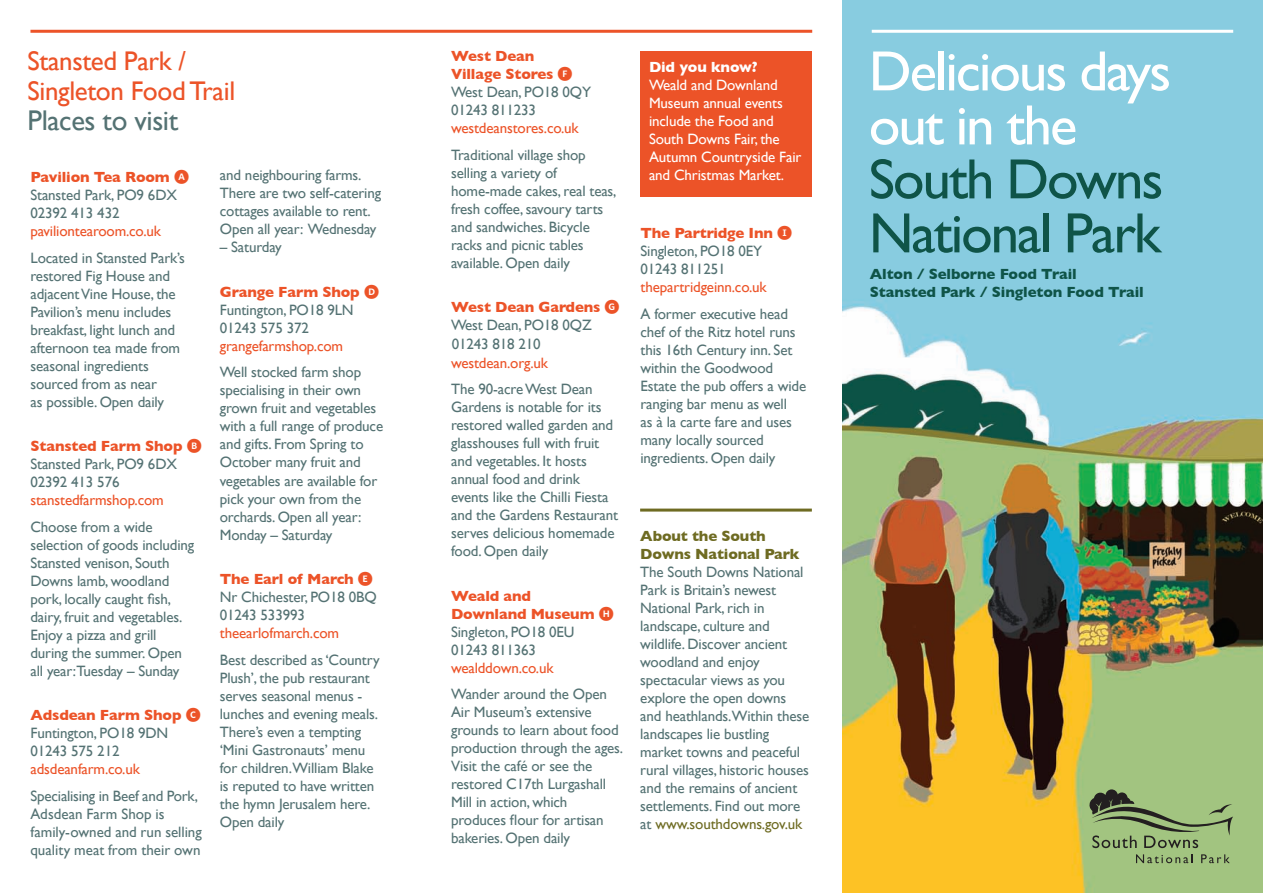
<style>
.page{position:relative;width:1263px;height:893px;background:#fff}
.page>*{position:absolute;margin:0;border:0;box-sizing:border-box;transform-origin:0 0}
.t1{font:57px/54px "Gill Sans";letter-spacing:-.035em;color:#0f5448}
.t2{font:57px/54px "Gill Sans";letter-spacing:-.035em;color:#fff}
.t3{font:28.5px "Gill Sans";letter-spacing:-.015em;color:#547273}
.t4{font:27px/30px "Gill Sans";letter-spacing:-.015em;color:#ec5328}
.t5{font:15px/18px "Gill Sans";letter-spacing:-.01em;color:#547273}
.t6{font:15px "Gill Sans";letter-spacing:-.01em;color:#ec5328}
.t7{font:15px/18px "Gill Sans";letter-spacing:-.01em;color:#fff}
.t8{font:700 15px/18px "Gill Sans";letter-spacing:-.01em;color:#0f5448}
.t9{font:700 15px/18px "Gill Sans";letter-spacing:-.01em;color:#6e6b22}
.t10{font:700 15px "Gill Sans";letter-spacing:-.01em;color:#fff}
.s1{font-weight:700;color:#ec5328}
.s2{font-family:"Whitney Index Black Round Bd";color:#ec5328}
.s3{color:#6e6b22}
</style>
<div class="page">
<img style="left:842px;top:0;width:421px;height:893px">
<svg style="left:1136px;top:854px;width:56px;height:9px"></svg>
<svg style="left:1201px;top:854px;width:29px;height:9px"></svg>
<svg style="left:1089px;top:789px;width:144px;height:59px;background:#88a36c"></svg>
<hr style="left:30px;top:30px;width:782px;height:3px;background:#ec5328">
<hr style="left:872px;top:30px;width:361px;height:3px;background:#fff">
<div style="left:640px;top:51px;width:172px;height:145px;background:#ec5328"></div>
<hr style="left:640px;top:509px;width:172px;height:3px;background:#6e6b22">
<h3 class="t4" style="left:28px;top:45px;width:209px">Stansted Park /<br>Singleton Food Trail</h3>
<h2 class="t3" style="left:28px;top:103px;width:152px">Places to visit</h2>
<p class="t5" style="left:30px;top:168px;width:160px"><span class="s1">Pavilion Tea Room</span> <span class="s2">A<br></span>Stansted Park, PO9 6DX<br>02392 413 432</p>
<p class="t6" style="left:30px;top:222px;width:132px">paviliontearoom.co.uk</p>
<p class="t5" style="left:30px;top:248px;width:156px">Located in Stansted Park’s restored Fig House and adjacent Vine House, the<br>Pavilion’s menu includes breakfast, light lunch and afternoon tea made from seasonal ingredients sourced from as near<br>as possible. Open daily</p>
<p class="t5" style="left:30px;top:437px;width:173px"><span class="s1">Stansted Farm Shop</span> <span class="s2">B<br></span>Stansted Park, PO9 6DX<br>02392 413 576</p>
<p class="t6" style="left:30px;top:491px;width:135px">stanstedfarmshop.com</p>
<p class="t5" style="left:30px;top:517px;width:165px">Choose from a wide selection of goods including<br>Stansted venison, South<br>Downs lamb, woodland pork, locally caught fish, dairy, fruit and vegetables.<br>Enjoy a pizza and grill during the summer. Open all year:Tuesday – Sunday</p>
<p class="t5" style="left:30px;top:706px;width:172px"><span class="s1">Adsdean Farm Shop</span> <span class="s2">c<br></span>Funtington, PO18 9DN</p>
<p class="t6" style="left:30px;top:760px;width:111px">adsdeanfarm.co.uk</p>
<p class="t5" style="left:30px;top:786px;width:173px">Specialising in Beef and Pork,<br>Adsdean Farm Shop is family-owned and run selling quality meat from their own</p>
<p class="t5" style="left:220px;top:166px;width:163px">and neighbouring farms.<br>There are two self-catering cottages available to rent.<br>Open all year: Wednesday</p>
<p class="t5" style="left:220px;top:238px;width:63px">– Saturday</p>
<p class="t5" style="left:220px;top:283px;width:161px"><span class="s1">Grange Farm Shop</span> <span class="s2">d<br></span>Funtington, PO18 9LN<br>01243 575 372</p>
<p class="t6" style="left:220px;top:337px;width:125px">grangefarmshop.com</p>
<p class="t5" style="left:220px;top:363px;width:165px">Well stocked farm shop specialising in their own grown fruit and vegetables with a full range of produce and gifts. From Spring to<br>October many fruit and vegetables are available for pick your own from the orchards. Open all year:<br>Monday – Saturday</p>
<p class="t5" style="left:220px;top:570px;width:158px"><span class="s1">The Earl of March</span> <span class="s2">E<br></span>Nr Chichester, PO18 0BQ<br>01243 533993</p>
<p class="t6" style="left:220px;top:624px;width:121px">theearlofmarch.com</p>
<p class="t5" style="left:220px;top:650px;width:161px">Best described as ‘Country<br>Plush’, the pub restaurant serves seasonal menus - lunches and evening meals.<br>There’s even a tempting ‘Mini Gastronauts’ menu for children.William Blake is reputed to have written the hymn Jerusalem here.<br>Open daily</p>
<p class="t5" style="left:30px;top:742px;width:91px">01243 575 212</p>
<p class="t5" style="left:451px;top:47px;width:142px"><span class="s1">West Dean<br>Village Stores</span> <span class="s2">F<br></span>West Dean, PO18 0QY<br>01243 811233</p>
<p class="t6" style="left:451px;top:119px;width:129px">westdeanstores.co.uk</p>
<p class="t5" style="left:451px;top:146px;width:167px">Traditional village shop selling a variety of home-made cakes, real teas, fresh coffee, savoury tarts and sandwiches. Bicycle racks and picnic tables available. Open daily</p>
<p class="t5" style="left:451px;top:298px;width:170px"><span class="s1">West Dean Gardens</span> <span class="s2">G<br></span>West Dean, PO18 0QZ</p>
<p class="t6" style="left:451px;top:354px;width:98px">westdean.org.uk</p>
<p class="t5" style="left:451px;top:380px;width:169px">The 90-acre West Dean<br>Gardens is notable for its restored walled garden and glasshouses full with fruit and vegetables. It hosts annual food and drink events like the Chilli Fiesta and the Gardens Restaurant serves delicious homemade food. Open daily</p>
<p class="t5" style="left:451px;top:586px;width:164px"><span class="s1">Weald and<br>Downland Museum</span> <span class="s2">H<br></span>Singleton, PO18 0EU<br>01243 811363</p>
<p class="t6" style="left:451px;top:659px;width:104px">wealddown.co.uk</p>
<p class="t5" style="left:451px;top:685px;width:174px">Wander around the Open<br>Air Museum’s extensive grounds to learn about food production through the ages.<br>Visit the café or see the restored C17th Lurgashall<br>Mill in action, which produces flour for artisan bakeries. Open daily</p>
<p class="t5" style="left:452px;top:335px;width:91px">01243 818 210</p>
<p class="t10" style="left:649px;top:58px;width:110px">Did you know?</p>
<p class="t7" style="left:649px;top:76px;width:154px">Weald and Downland<br>Museum annual events include the Food and<br>South Downs Fair, the<br>Autumn Countryside Fair and Christmas Market.</p>
<p class="t5" style="left:640px;top:224px;width:153px"><span class="s1">The Partridge Inn</span> <span class="s2">i<br></span>Singleton, PO18 0EY<br>01243 811251</p>
<p class="t6" style="left:640px;top:279px;width:128px">thepartridgeinn.co.uk</p>
<p class="t5" style="left:640px;top:305px;width:167px">A former executive head chef of the Ritz hotel runs this 16th Century inn. Set within the Goodwood<br>Estate the pub offers a wide ranging bar menu as well<br>as à la carte fare and uses many locally sourced ingredients. Open daily</p>
<p class="t9" style="left:640px;top:527px;width:161px">About the South<br>Downs National Park</p>
<p class="t5" style="left:640px;top:563px;width:170px">The South Downs National<br>Park is Britain’s newest<br>National Park, rich in landscape, culture and wildlife. Discover ancient woodland and enjoy spectacular views as you explore the open downs and heathlands.Within these landscapes lie bustling market towns and peaceful rural villages, historic houses and the remains of ancient settlements. Find out more at <span class="s3">www.southdowns.gov.uk</span></p>
<h1 class="t2" style="left:869px;top:44px;width:304px">Delicious days out in the</h1>
<h1 class="t1" style="left:869px;top:152px;width:296px">South Downs<br>National Park</h1>
<p class="t8" style="left:870px;top:265px;width:275px">Alton / Selborne Food Trail<br>Stansted Park / Singleton Food Trail</p>
</div>
